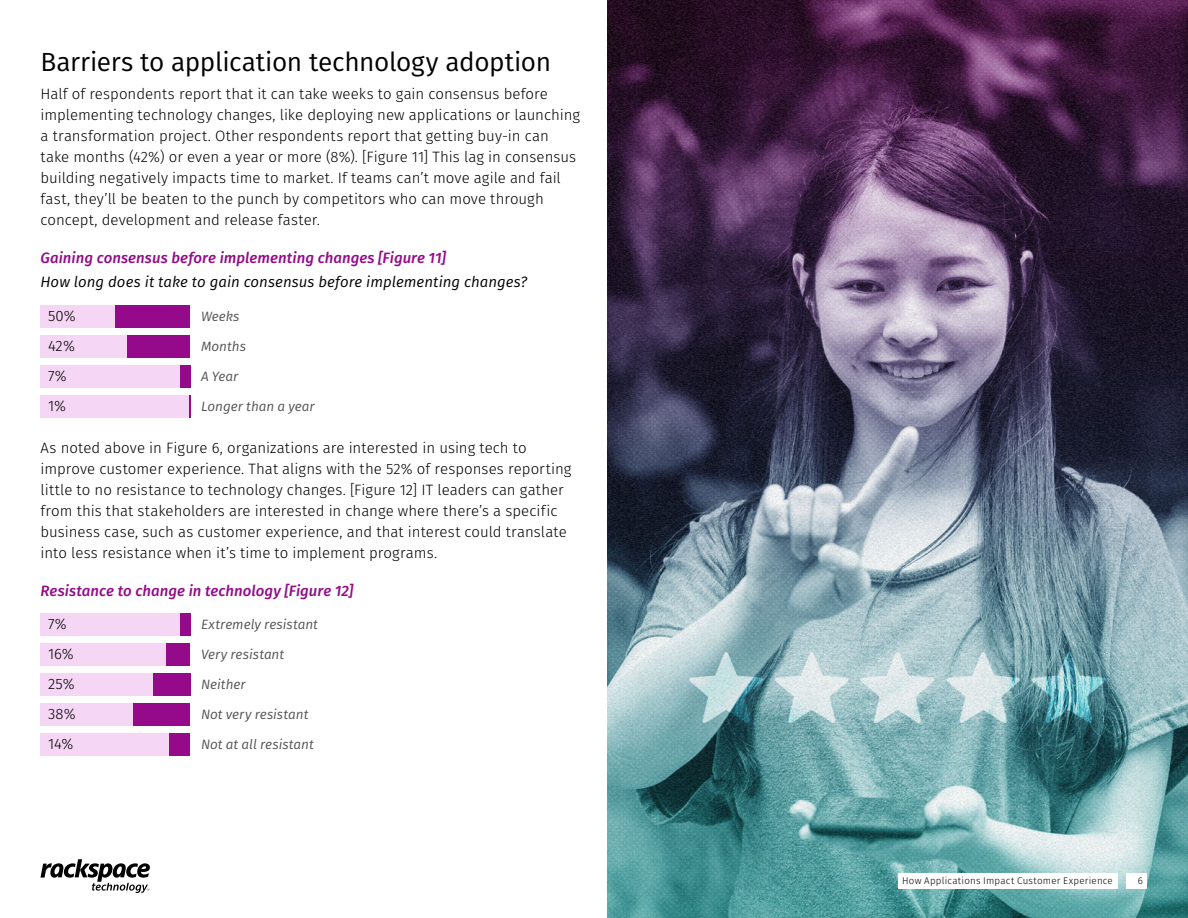
<style>
.page{position:relative;width:1188px;height:918px;background:#fff}
.page>*{position:absolute;margin:0;border:0;box-sizing:border-box;transform-origin:0 0}
.t1{font:26.25px "Fira Sans";letter-spacing:-.015em;color:#000}
.Paragraph{font:300 15px/21px "Fira Sans";color:#000}
.Chart_Title{font:italic 500 15px "Fira Sans";letter-spacing:.005em;color:#940a8a}
.Chart_Question{font:italic 15px "Fira Sans";color:#000}
.Chart_Info{font:italic 13.5px "Fira Sans";color:#545454}
.t2{font:300 9.75px "Fira Sans";letter-spacing:.02em;color:#000}
</style>
<div class="page">
<div style="left:40px;top:305px;width:150px;height:22px;background:#f5d6f5"></div>
<div style="left:116px;top:305px;width:74px;height:22px;background:#940a8a"></div>
<div style="left:40px;top:335px;width:150px;height:22px;background:#f5d6f5"></div>
<div style="left:128px;top:335px;width:62px;height:22px;background:#940a8a"></div>
<div style="left:40px;top:365px;width:150px;height:22px;background:#f5d6f5"></div>
<div style="left:180px;top:365px;width:10px;height:22px;background:#940a8a"></div>
<div style="left:40px;top:395px;width:150px;height:22px;background:#f5d6f5"></div>
<svg style="left:189px;top:395px;width:1px;height:22px"></svg>
<div style="left:40px;top:613px;width:150px;height:22px;background:#f5d6f5"></div>
<div style="left:180px;top:613px;width:10px;height:22px;background:#940a8a"></div>
<div style="left:40px;top:643px;width:150px;height:22px;background:#f5d6f5"></div>
<div style="left:166px;top:643px;width:24px;height:22px;background:#940a8a"></div>
<div style="left:40px;top:673px;width:150px;height:22px;background:#f5d6f5"></div>
<div style="left:153px;top:673px;width:37px;height:22px;background:#940a8a"></div>
<div style="left:40px;top:703px;width:150px;height:22px;background:#f5d6f5"></div>
<div style="left:134px;top:703px;width:56px;height:22px;background:#940a8a"></div>
<div style="left:40px;top:733px;width:150px;height:22px;background:#f5d6f5"></div>
<div style="left:170px;top:733px;width:20px;height:22px;background:#940a8a"></div>
<img style="left:608px;top:0;width:580px;height:918px">
<div style="left:1126px;top:873px;width:22px;height:15px;background:#fff"></div>
<div style="left:898px;top:873px;width:219px;height:15px;background:#fff"></div>
<svg style="left:40px;top:859px;width:110px;height:34px"></svg>
<h3 class="t1" style="left:40px;top:42px;width:512px">Barriers to application technology adoption</h3>
<p class="Paragraph" style="left:40px;top:83px;width:541px">Half of respondents report that it can take weeks to gain consensus before implementing technology changes, like deploying new applications or launching a transformation project. Other respondents report that getting buy-in can take months (42%) or even a year or more (8%). [Figure 11] This lag in consensus building negatively impacts time to market. If teams can’t move agile and fail fast, they’ll be beaten to the punch by competitors who can move through concept, development and release faster.</p>
<p class="Chart_Title" style="left:40px;top:246px;width:407px">Gaining consensus before implementing changes [Figure 11]</p>
<p class="Chart_Question" style="left:40px;top:271px;width:488px">How long does it take to gain consensus before implementing changes?</p>
<p class="Paragraph" style="left:48px;top:306px;width:29px">50%</p>
<p class="Paragraph" style="left:48px;top:336px;width:28px">42%</p>
<p class="Paragraph" style="left:48px;top:366px;width:20px">7%</p>
<p class="Paragraph" style="left:48px;top:396px;width:19px">1%</p>
<p class="Chart_Info" style="left:201px;top:306px;width:40px">Weeks</p>
<p class="Chart_Info" style="left:201px;top:336px;width:46px">Months</p>
<p class="Chart_Info" style="left:201px;top:366px;width:39px">A Year</p>
<p class="Chart_Info" style="left:201px;top:396px;width:115px">Longer than a year</p>
<p class="Paragraph" style="left:40px;top:438px;width:532px">As noted above in Figure 6, organizations are interested in using tech to improve customer experience. That aligns with the 52% of responses reporting little to no resistance to technology changes. [Figure 12] IT leaders can gather from this that stakeholders are interested in change where there’s a specific business case, such as customer experience, and that interest could translate into less resistance when it’s time to implement programs.</p>
<p class="Chart_Title" style="left:40px;top:579px;width:314px">Resistance to change in technology [Figure 12]</p>
<p class="Paragraph" style="left:48px;top:613px;width:20px">7%</p>
<p class="Paragraph" style="left:48px;top:643px;width:27px">16%</p>
<p class="Paragraph" style="left:48px;top:673px;width:28px">25%</p>
<p class="Paragraph" style="left:48px;top:703px;width:29px">38%</p>
<p class="Paragraph" style="left:48px;top:733px;width:27px">14%</p>
<p class="Chart_Info" style="left:201px;top:614px;width:118px">Extremely resistant</p>
<p class="Chart_Info" style="left:201px;top:644px;width:85px">Very resistant</p>
<p class="Chart_Info" style="left:201px;top:674px;width:46px">Neither</p>
<p class="Chart_Info" style="left:201px;top:704px;width:109px">Not very resistant</p>
<p class="Chart_Info" style="left:201px;top:734px;width:114px">Not at all resistant</p>
<p class="t2" style="left:902px;top:874px;width:212px">How Applications Impact Customer Experience</p>
<p class="t2" style="left:1138px;top:874px;width:7px">6</p>
</div>
